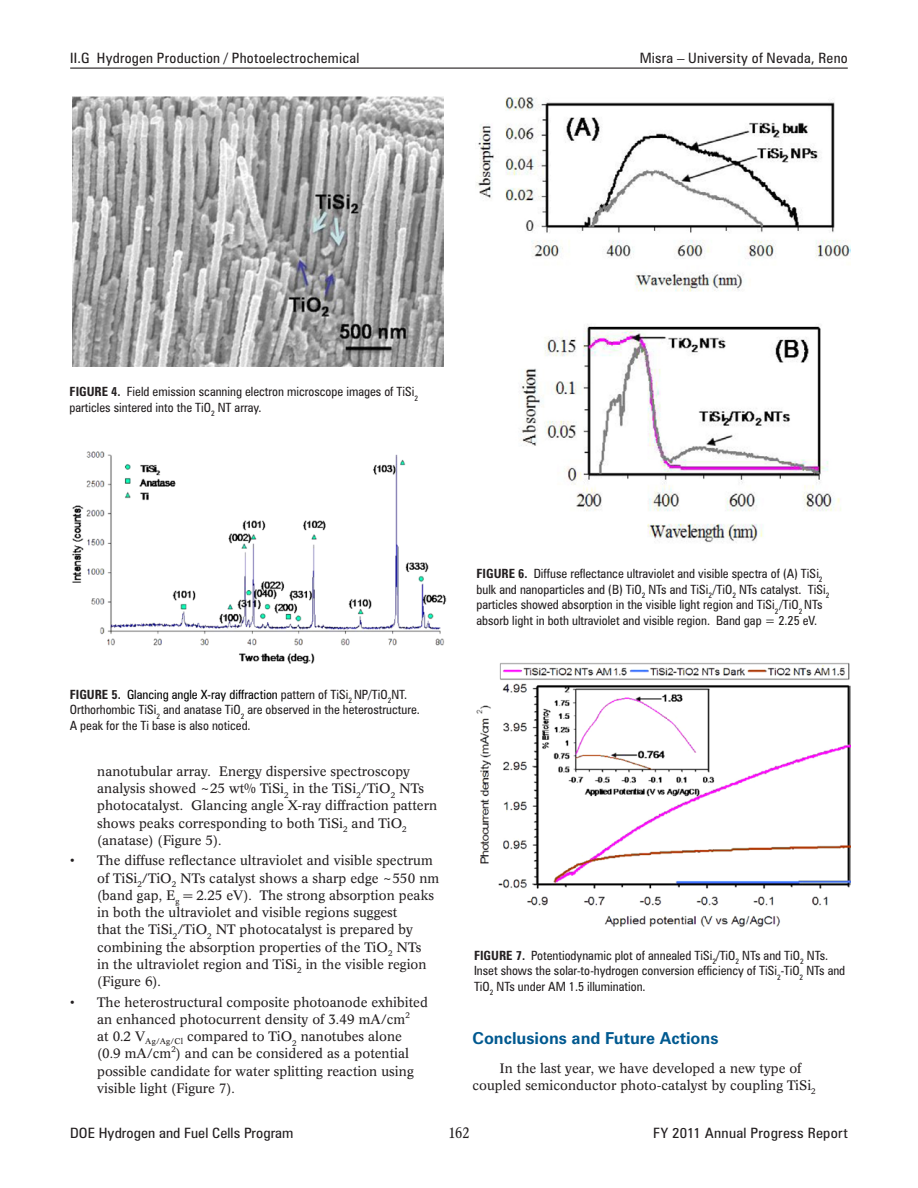
<style>
.page{position:relative;width:918px;height:1188px;background:#fff}
.page>*{position:absolute;margin:0;border:0;box-sizing:border-box;transform-origin:0 0}
._1_RptObjHead{font:700 16.5px "Zurich BT";color:#005990}
.t1{font:condensed 15px "Concorde BE";color:#231f20}
._11_Header_L{font:condensed 14.25px "Zurich BT";letter-spacing:.015em;color:#231f20;scale:1.08 1}
._11_Header_L-2{font:condensed 14.25px "Zurich BT";letter-spacing:.015em;color:#231f20;scale:1.05 1}
._11_Header_R{font:condensed 14.25px "Zurich BT";letter-spacing:.015em;color:#231f20;scale:1.05 1}
._1_Bulleted{font:13.5px/17.2px "Concorde BE";color:#231f20}
._1_Bulleted_7{font:13.5px/17.2px "Concorde BE";color:#231f20}
._1_Body_text{font:13.5px/17.2px "Concorde BE";color:#231f20}
._1_FigureTitle{font:condensed 12.75px/15.8px "Zurich BT";color:#231f20}
._1_Bulleted_7-2{font:8.1px "Concorde BE";color:#231f20}
.s1{font-weight:700}
.s2{color:#000}
</style>
<div class="page">
<hr style="left:70px;top:68px;width:778px;height:1px;background:#231f20">
<img style="left:476px;top:662px;width:374px;height:265px">
<img style="left:476px;top:97px;width:374px;height:446px">
<img style="left:72px;top:451px;width:374px;height:212px">
<img style="left:72px;top:97px;width:371px;height:270px">
<p class="_11_Header_L-2" style="left:70px;top:49px;width:277px">II.G Hydrogen Production / Photoelectrochemical</p>
<p class="_11_Header_R" style="left:640px;top:49px;width:200px">Misra – University of Nevada, Reno</p>
<p class="_1_FigureTitle" style="left:70px;top:384px;width:350px"><span class="s1">FIGURE 4.</span> Field emission scanning electron microscope images of TiSi<sub>2 </sub>particles sintered into the TiO<sub>2</sub> NT array.</p>
<p class="_1_FigureTitle" style="left:70px;top:686px;width:352px"><span class="s1">FIGURE 5.</span> <span class="s2">Glancing angle X-ray diffraction</span> pattern of TiSi<sub>2</sub> NP/TiO<sub>2</sub>NT.<br>Orthorhombic TiSi<sub>2</sub> and anatase TiO<sub>2</sub> are observed in the heterostructure.<br>A peak for the Ti base is also noticed.</p>
<p class="_1_Bulleted" style="left:97px;top:763px;width:341px">nanotubular array. Energy dispersive spectroscopy analysis showed ~25 wt% TiSi<sub>2</sub> in the TiSi<sub>2</sub>/TiO<sub>2</sub> NTs photocatalyst. Glancing angle X-ray diffraction pattern shows peaks corresponding to both TiSi<sub>2</sub> and TiO<sub>2 </sub>(anatase) (Figure 5).</p>
<p class="_1_Bulleted" style="left:97px;top:852px;width:344px;text-indent:-27px">• The diffuse reflectance ultraviolet and visible spectrum of TiSi<sub>2</sub>/TiO<sub>2</sub> NTs catalyst shows a sharp edge ~550 nm (band gap, E<sub>g</sub> = 2.25 eV). The strong absorption peaks in both the ultraviolet and visible regions suggest<br>that the TiSi<sub>2</sub>/TiO<sub>2</sub> NT photocatalyst is prepared by combining the absorption properties of the TiO<sub>2</sub> NTs<br>in the ultraviolet region and TiSi<sub>2</sub> in the visible region (Figure 6).</p>
<p class="_1_Bulleted_7" style="left:70px;top:993px;width:359px;text-align:center">• The heterostructural composite photoanode exhibited an enhanced photocurrent density of 3.49 mA/cm</p>
<p class="_1_Bulleted_7-2" style="left:405px;top:1010px;width:6px">2</p>
<p class="_1_Bulleted_7" style="left:97px;top:1028px;width:313px">at 0.2 V<sub>Ag/Ag/Cl</sub> compared to TiO<sub>2</sub> nanotubes alone (0.9 mA/cm ) and can be considered as a potential</p>
<p class="_1_Bulleted_7-2" style="left:171px;top:1045px;width:6px">2</p>
<p class="_1_Bulleted_7" style="left:97px;top:1062px;width:318px">possible candidate for water splitting reaction using visible light (Figure 7).</p>
<p class="_1_FigureTitle" style="left:476px;top:565px;width:354px"><span class="s1">FIGURE 6.</span> Diffuse reflectance ultraviolet and visible spectra of (A) TiSi<sub>2 </sub>bulk and nanoparticles and (B) TiO<sub>2</sub> NTs and TiSi<sub>2</sub>/TiO<sub>2</sub> NTs catalyst. TiSi<sub>2 </sub>particles showed absorption in the visible light region and TiSi<sub>2</sub>/TiO<sub>2</sub> NTs absorb light in both ultraviolet and visible region. Band gap = 2.25 eV.</p>
<p class="_1_FigureTitle" style="left:474px;top:947px;width:373px"><span class="s1">FIGURE 7.</span> Potentiodynamic plot of annealed TiSi<sub>2</sub>/TiO<sub>2</sub> NTs and TiO<sub>2</sub> NTs.<br>Inset shows the solar-to-hydrogen conversion efficiency of TiSi<sub>2</sub>-TiO<sub>2</sub> NTs and<br>TiO<sub>2</sub> NTs under AM 1.5 illumination.</p>
<p class="_1_RptObjHead" style="left:472px;top:1029px;width:248px">Conclusions and Future Actions</p>
<p class="_1_Body_text" style="left:472px;top:1059px;width:345px;text-indent:27px">In the last year, we have developed a new type of coupled semiconductor photo-catalyst by coupling TiSi<sub>2</sub></p>
<p class="_11_Header_L" style="left:70px;top:1124px;width:208px">DOE Hydrogen and Fuel Cells Program</p>
<p class="t1" style="left:448px;top:1124px;width:23px">162</p>
<p class="_11_Header_L" style="left:653px;top:1124px;width:182px">FY 2011 Annual Progress Report</p>
</div>
